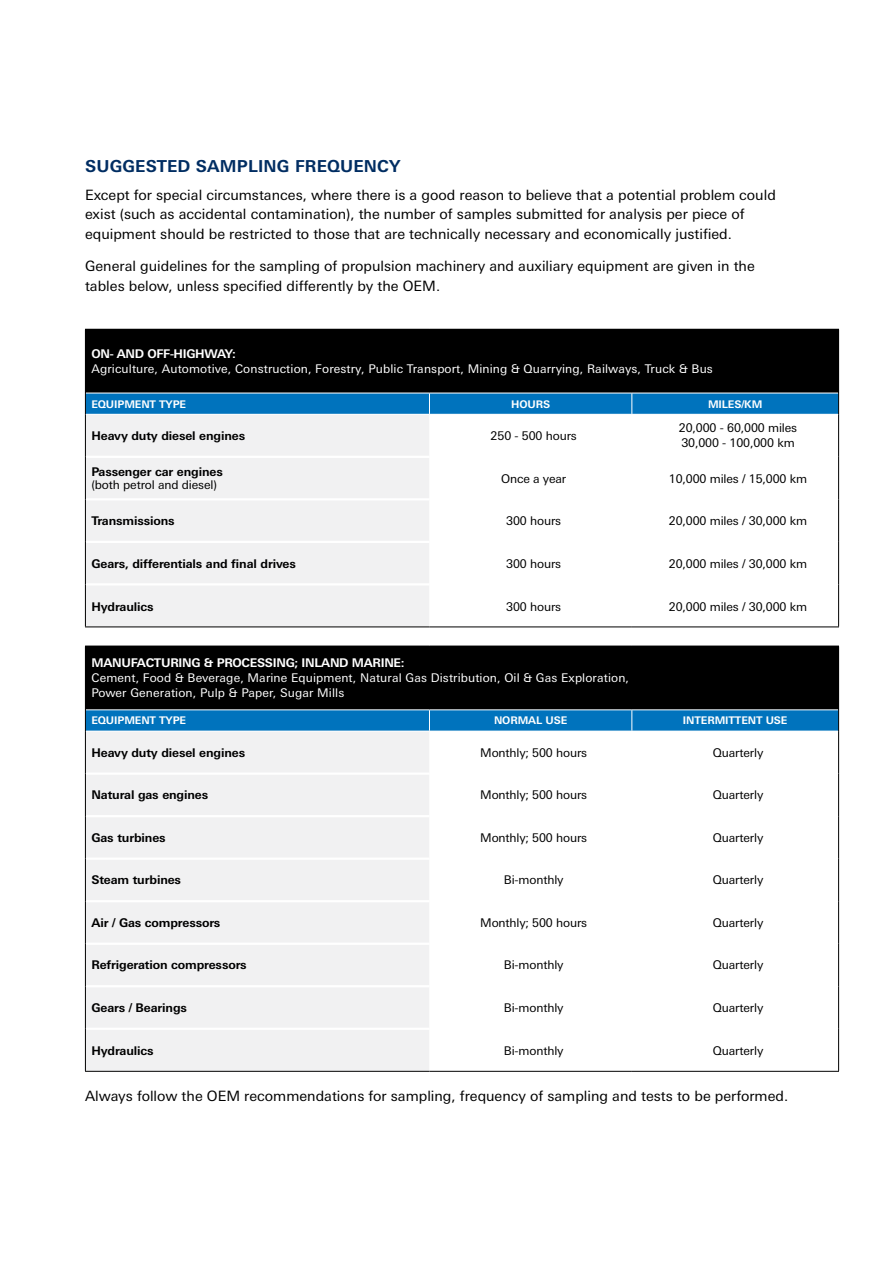
<style>
.page{position:relative;width:893px;height:1263px;background:#fff}
.page>*{position:absolute;margin:0;border:0;box-sizing:border-box;transform-origin:0 0}
.t1{font:700 16.5px "Univers Next W1 G";letter-spacing:.01em;color:#002d62}
.t2{font:14.25px/19.5px "Univers Next W1 G";color:#000}
.t3{font:12px/15px "Univers Next W1 G";letter-spacing:-.01em;color:#000}
.t4{font:700 12px "Univers Next W1 G";letter-spacing:-.01em;color:#000}
.t5{font:12px/15px "Univers Next W1 G";letter-spacing:.01em;color:#fff}
.t6{font:700 12px "Univers Next W1 G";letter-spacing:-.025em;color:#fff}
.t7{font:700 10.5px "Univers Next W1 G";letter-spacing:-.01em;color:#fff}
</style>
<div class="page">
<div style="left:85px;top:329px;width:754px;height:64px;background:#000"></div>
<div style="left:86px;top:415px;width:343px;height:211px;background:#f1f1f2"></div>
<hr style="left:86px;top:456px;width:343px;height:2px;background:#fff">
<hr style="left:86px;top:498px;width:343px;height:2px;background:#fff">
<hr style="left:86px;top:541px;width:343px;height:2px;background:#fff">
<hr style="left:86px;top:583px;width:343px;height:2px;background:#fff">
<svg style="left:85px;top:393px;width:754px;height:21px;background:#0978bf"></svg>
<hr style="left:85px;top:414px;width:1px;height:43px;background:#000">
<hr style="left:838px;top:414px;width:1px;height:43px;background:#000">
<hr style="left:85px;top:457px;width:1px;height:42px;background:#000">
<hr style="left:85px;top:499px;width:1px;height:43px;background:#000">
<hr style="left:85px;top:542px;width:1px;height:42px;background:#000">
<hr style="left:838px;top:457px;width:1px;height:42px;background:#000">
<hr style="left:838px;top:499px;width:1px;height:43px;background:#000">
<hr style="left:838px;top:542px;width:1px;height:42px;background:#000">
<hr style="left:85px;top:584px;width:1px;height:42px;background:#000">
<hr style="left:85px;top:626px;width:344px;height:1px;background:#000">
<hr style="left:429px;top:626px;width:203px;height:1px;background:#000">
<hr style="left:838px;top:584px;width:1px;height:42px;background:#000">
<hr style="left:632px;top:626px;width:207px;height:1px;background:#000">
<div style="left:85px;top:646px;width:754px;height:64px;background:#000"></div>
<div style="left:86px;top:732px;width:343px;height:339px;background:#f1f1f2"></div>
<hr style="left:86px;top:709px;width:343px;height:1px;background:#fff">
<hr style="left:429px;top:709px;width:203px;height:1px;background:#fff">
<hr style="left:632px;top:709px;width:206px;height:1px;background:#fff">
<hr style="left:86px;top:772px;width:343px;height:3px;background:#fff">
<hr style="left:86px;top:815px;width:343px;height:2px;background:#fff">
<hr style="left:86px;top:857px;width:343px;height:3px;background:#fff">
<hr style="left:86px;top:900px;width:343px;height:2px;background:#fff">
<hr style="left:86px;top:942px;width:343px;height:3px;background:#fff">
<hr style="left:86px;top:985px;width:343px;height:2px;background:#fff">
<hr style="left:86px;top:1028px;width:343px;height:2px;background:#fff">
<svg style="left:85px;top:710px;width:754px;height:21px;background:#0977be"></svg>
<hr style="left:85px;top:731px;width:1px;height:43px;background:#000">
<hr style="left:838px;top:731px;width:1px;height:43px;background:#000">
<hr style="left:85px;top:774px;width:1px;height:42px;background:#000">
<hr style="left:85px;top:816px;width:1px;height:43px;background:#000">
<hr style="left:85px;top:859px;width:1px;height:42px;background:#000">
<hr style="left:85px;top:901px;width:1px;height:43px;background:#000">
<hr style="left:85px;top:944px;width:1px;height:42px;background:#000">
<hr style="left:85px;top:986px;width:1px;height:43px;background:#000">
<hr style="left:838px;top:774px;width:1px;height:42px;background:#000">
<hr style="left:838px;top:816px;width:1px;height:43px;background:#000">
<hr style="left:838px;top:859px;width:1px;height:42px;background:#000">
<hr style="left:838px;top:901px;width:1px;height:43px;background:#000">
<hr style="left:838px;top:944px;width:1px;height:42px;background:#000">
<hr style="left:838px;top:986px;width:1px;height:43px;background:#000">
<hr style="left:85px;top:1029px;width:1px;height:42px;background:#000">
<hr style="left:85px;top:1071px;width:344px;height:1px;background:#000">
<hr style="left:429px;top:1071px;width:203px;height:1px;background:#000">
<hr style="left:838px;top:1029px;width:1px;height:42px;background:#000">
<hr style="left:632px;top:1071px;width:207px;height:1px;background:#000">
<p class="t1" style="left:85px;top:156px;width:317px">SUGGESTED SAMPLING FREQUENCY</p>
<p class="t2" style="left:85px;top:185px;width:692px">Except for special circumstances, where there is a good reason to believe that a potential problem could exist (such as accidental contamination), the number of samples submitted for analysis per piece of equipment should be restricted to those that are technically necessary and economically justified.</p>
<p class="t2" style="left:85px;top:256px;width:671px">General guidelines for the sampling of propulsion machinery and auxiliary equipment are given in the tables below, unless specified differently by the OEM.</p>
<p class="t6" style="left:91px;top:347px;width:146px">ON- AND OFF-HIGHWAY:</p>
<p class="t5" style="left:91px;top:361px;width:623px">Agriculture, Automotive, Construction, Forestry, Public Transport, Mining &amp; Quarrying, Railways, Truck &amp; Bus</p>
<p class="t7" style="left:91px;top:398px;width:96px">EQUIPMENT TYPE</p>
<p class="t7" style="left:511px;top:398px;width:40px">HOURS</p>
<p class="t7" style="left:708px;top:398px;width:56px">MILES/KM</p>
<p class="t4" style="left:91px;top:428px;width:155px">Heavy duty diesel engines</p>
<p class="t3" style="left:491px;top:428px;width:88px">250 - 500 hours</p>
<p class="t3" style="left:679px;top:420px;width:120px">20,000 - 60,000 miles<br>30,000 - 100,000 km</p>
<p class="t4" style="left:91px;top:464px;width:133px">Passenger car engines</p>
<p class="t3" style="left:91px;top:478px;width:127px">(both petrol and diesel)</p>
<p class="t3" style="left:501px;top:471px;width:67px">Once a year</p>
<p class="t3" style="left:669px;top:471px;width:140px">10,000 miles / 15,000 km</p>
<p class="t4" style="left:91px;top:514px;width:85px">Transmissions</p>
<p class="t3" style="left:506px;top:513px;width:56px">300 hours</p>
<p class="t3" style="left:669px;top:513px;width:140px">20,000 miles / 30,000 km</p>
<p class="t4" style="left:91px;top:556px;width:206px">Gears, differentials and final drives</p>
<p class="t3" style="left:506px;top:556px;width:56px">300 hours</p>
<p class="t3" style="left:669px;top:556px;width:140px">20,000 miles / 30,000 km</p>
<p class="t4" style="left:91px;top:599px;width:64px">Hydraulics</p>
<p class="t3" style="left:506px;top:599px;width:56px">300 hours</p>
<p class="t3" style="left:669px;top:599px;width:140px">20,000 miles / 30,000 km</p>
<p class="t6" style="left:91px;top:656px;width:315px">MANUFACTURING &amp; PROCESSING; INLAND MARINE:</p>
<p class="t5" style="left:91px;top:671px;width:539px">Cement, Food &amp; Beverage, Marine Equipment, Natural Gas Distribution, Oil &amp; Gas Exploration,<br>Power Generation, Pulp &amp; Paper, Sugar Mills</p>
<p class="t7" style="left:91px;top:714px;width:96px">EQUIPMENT TYPE</p>
<p class="t7" style="left:494px;top:714px;width:75px">NORMAL USE</p>
<p class="t7" style="left:683px;top:714px;width:106px">INTERMITTENT USE</p>
<p class="t4" style="left:91px;top:745px;width:155px">Heavy duty diesel engines</p>
<p class="t3" style="left:480px;top:745px;width:108px">Monthly; 500 hours</p>
<p class="t3" style="left:713px;top:745px;width:52px">Quarterly</p>
<p class="t4" style="left:91px;top:788px;width:118px">Natural gas engines</p>
<p class="t3" style="left:480px;top:788px;width:108px">Monthly; 500 hours</p>
<p class="t3" style="left:713px;top:788px;width:52px">Quarterly</p>
<p class="t4" style="left:91px;top:830px;width:76px">Gas turbines</p>
<p class="t3" style="left:480px;top:830px;width:108px">Monthly; 500 hours</p>
<p class="t3" style="left:713px;top:830px;width:52px">Quarterly</p>
<p class="t4" style="left:91px;top:873px;width:91px">Steam turbines</p>
<p class="t3" style="left:504px;top:873px;width:61px">Bi-monthly</p>
<p class="t3" style="left:713px;top:873px;width:52px">Quarterly</p>
<p class="t4" style="left:91px;top:915px;width:130px">Air / Gas compressors</p>
<p class="t3" style="left:480px;top:915px;width:108px">Monthly; 500 hours</p>
<p class="t3" style="left:713px;top:915px;width:52px">Quarterly</p>
<p class="t4" style="left:91px;top:958px;width:157px">Refrigeration compressors</p>
<p class="t3" style="left:504px;top:958px;width:61px">Bi-monthly</p>
<p class="t3" style="left:713px;top:958px;width:52px">Quarterly</p>
<p class="t4" style="left:91px;top:1000px;width:97px">Gears / Bearings</p>
<p class="t3" style="left:504px;top:1000px;width:61px">Bi-monthly</p>
<p class="t3" style="left:713px;top:1000px;width:52px">Quarterly</p>
<p class="t4" style="left:91px;top:1043px;width:64px">Hydraulics</p>
<p class="t3" style="left:504px;top:1043px;width:61px">Bi-monthly</p>
<p class="t3" style="left:713px;top:1043px;width:52px">Quarterly</p>
<p class="t2" style="left:85px;top:1086px;width:705px">Always follow the OEM recommendations for sampling, frequency of sampling and tests to be performed.</p>
</div>
